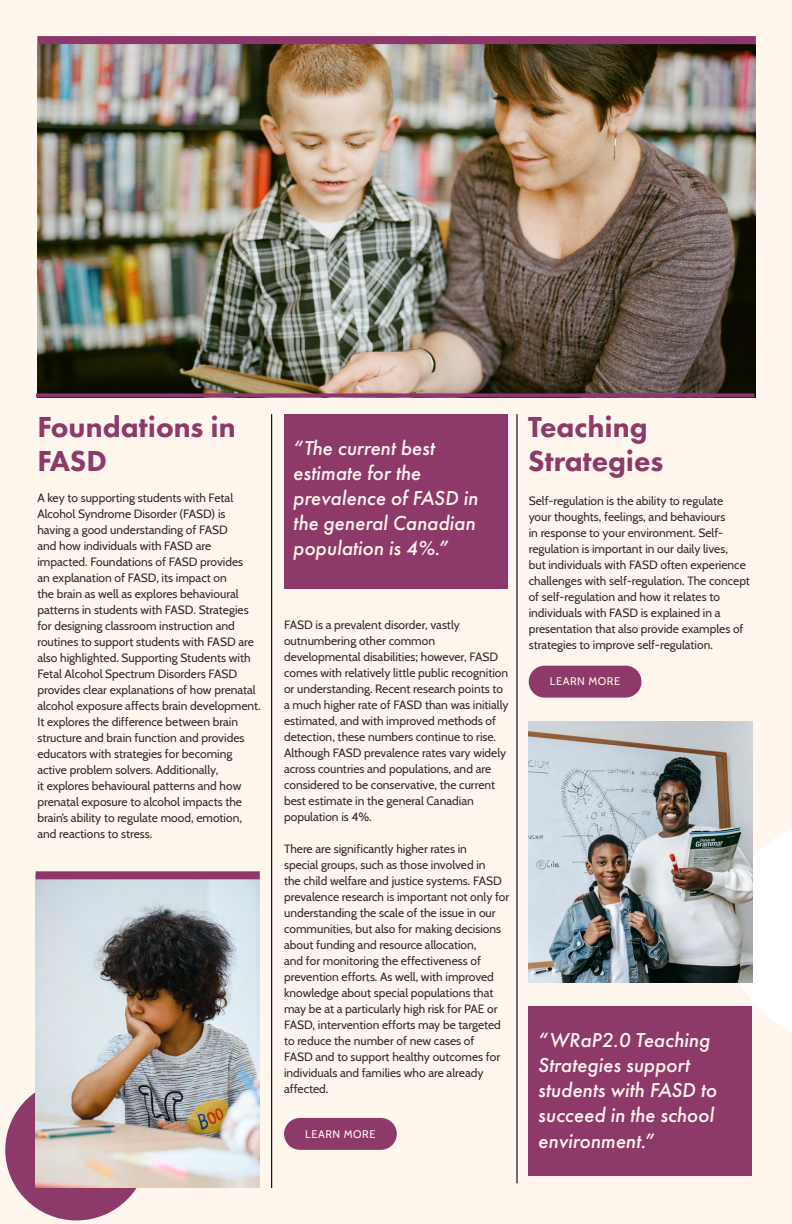
<style>
.page{position:relative;width:792px;height:1224px;background:#fff6ed}
.page>*{position:absolute;margin:0;border:0;box-sizing:border-box;transform-origin:0 0}
.t1{font:800 30px/34px "Futura PT";color:#8d396a}
.t2{font:italic 500 21px/25.2px "Futura PT";color:#fff3ea}
.t3{font:12px/16px "Cabin";color:#2d2d2c}
.t4{font:11px "Cabin";letter-spacing:.05em;color:#fff6ed}
</style>
<div class="page">
<svg style="left:719px;top:810px;width:73px;height:221px"></svg>
<div style="left:5px;top:1079px;width:143px;height:141px;background:#8d396a;border-radius:50%"></div>
<img style="left:37px;top:44px;width:719px;height:353px">
<svg style="left:36px;top:393px;width:718px;height:4px;background:#873865"></svg>
<div style="left:37px;top:36px;width:719px;height:8px;background:#8e376c"></div>
<img style="left:36px;top:879px;width:224px;height:308px">
<div style="left:36px;top:871px;width:224px;height:8px;background:#8e376c"></div>
<hr style="left:516px;top:414px;width:2px;height:769px;background:#19191a">
<hr style="left:271px;top:414px;width:1px;height:774px;background:#19191a">
<img style="left:528px;top:722px;width:224px;height:260px">
<div style="left:284px;top:414px;width:224px;height:175px;background:#8d396a"></div>
<div style="left:528px;top:1007px;width:224px;height:169px;background:#8d396a"></div>
<div style="left:284px;top:1118px;width:113px;height:32px;background:#8d396a;border-radius:16px"></div>
<div style="left:529px;top:666px;width:112px;height:32px;background:#8d396a;border-radius:16px"></div>
<h1 class="t1" style="left:37px;top:410px;width:200px">Foundations in<br>FASD</h1>
<p class="t3" style="left:37px;top:489px;width:225px">A key to supporting students with Fetal Alcohol Syndrome Disorder (FASD) is having a good understanding of FASD<br>and how individuals with FASD are impacted. Foundations of FASD provides<br>an explanation of FASD, its impact on<br>the brain as well as explores behavioural patterns in students with FASD. Strategies for designing classroom instruction and routines to support students with FASD are also highlighted. Supporting Students with Fetal Alcohol Spectrum Disorders FASD provides clear explanations of how prenatal alcohol exposure affects brain development.<br>It explores the difference between brain structure and brain function and provides educators with strategies for becoming active problem solvers. Additionally,<br>it explores behavioural patterns and how prenatal exposure to alcohol impacts the brain’s ability to regulate mood, emotion, and reactions to stress.</p>
<h2 class="t2" style="left:293px;top:435px;width:187px">“The current best estimate for the prevalence of FASD in the general Canadian population is 4%.”</h2>
<p class="t3" style="left:284px;top:616px;width:226px">FASD is a prevalent disorder, vastly outnumbering other common developmental disabilities; however, FASD comes with relatively little public recognition or understanding. Recent research points to a much higher rate of FASD than was initially estimated, and with improved methods of detection, these numbers continue to rise.<br>Although FASD prevalence rates vary widely across countries and populations, and are considered to be conservative, the current best estimate in the general Canadian population is 4%.</p>
<p class="t3" style="left:284px;top:840px;width:227px">There are significantly higher rates in<br>special groups, such as those involved in<br>the child welfare and justice systems. FASD prevalence research is important not only for understanding the scale of the issue in our communities, but also for making decisions about funding and resource allocation,<br>and for monitoring the effectiveness of prevention efforts. As well, with improved knowledge about special populations that may be at a particularly high risk for PAE or FASD, intervention efforts may be targeted to reduce the number of new cases of<br>FASD and to support healthy outcomes for individuals and families who are already affected.</p>
<p class="t4" style="left:305px;top:1125px;width:72px">LEARN MORE</p>
<h1 class="t1" style="left:528px;top:410px;width:137px">Teaching<br>Strategies</h1>
<p class="t3" style="left:529px;top:492px;width:223px">Self-regulation is the ability to regulate<br>your thoughts, feelings, and behaviours<br>in response to your environment. Self&shy;regulation is important in our daily lives,<br>but individuals with FASD often experience challenges with self-regulation. The concept of self-regulation and how it relates to individuals with FASD is explained in a presentation that also provide examples of strategies to improve self-regulation.</p>
<p class="t4" style="left:550px;top:673px;width:72px">LEARN MORE</p>
<h2 class="t2" style="left:538px;top:1027px;width:180px">“WRaP2.0 Teaching<br>Strategies support students with FASD to succeed in the school environment.”</h2>
</div>
